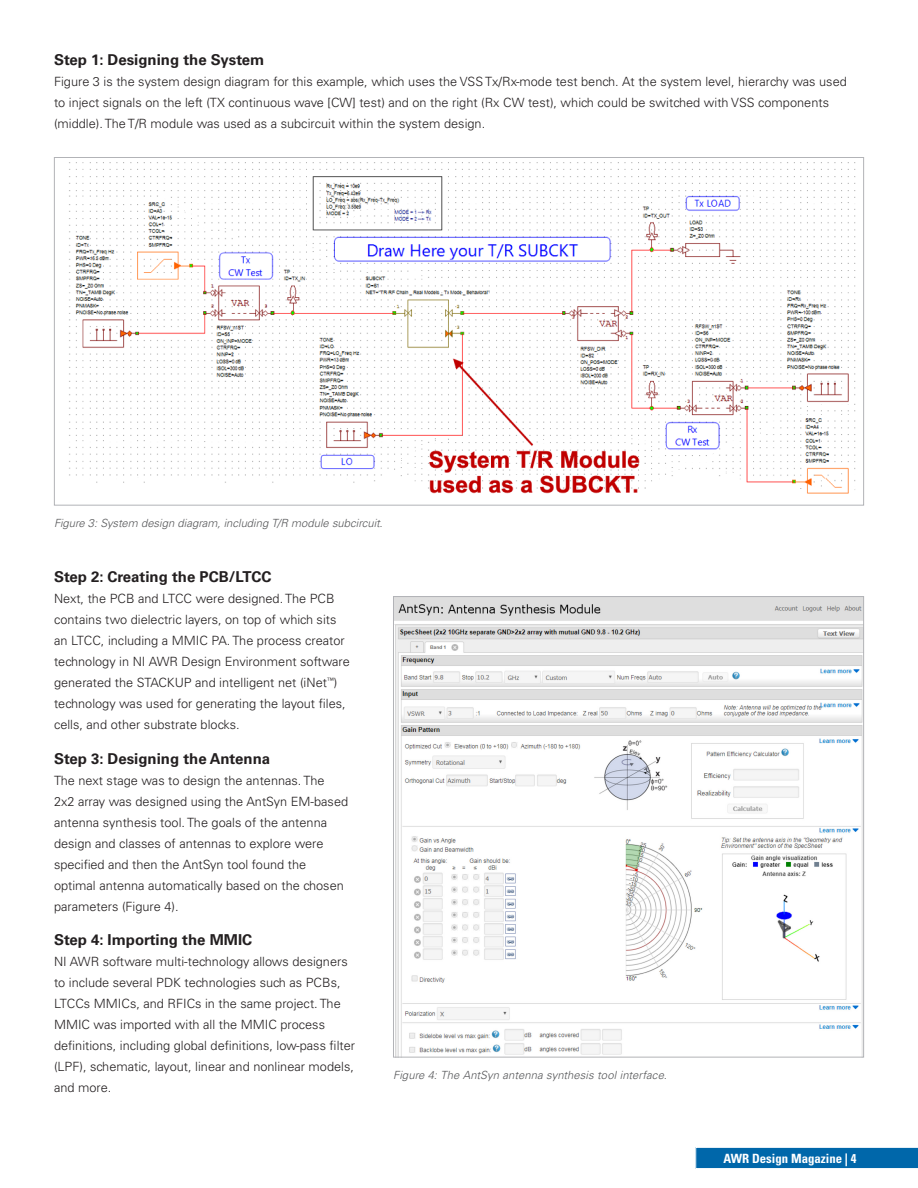
<style>
.page{position:relative;width:918px;height:1188px;background:#fff}
.page>*{position:absolute;margin:0;border:0;box-sizing:border-box;transform-origin:0 0}
.Body{font:700 15px "Univers LT Std";color:#231f20}
.Body-2{font:300 12.75px/21px "Univers LT Std";color:#231f20}
.t1{font:700 condensed 12.75px "Univers LT Std";color:#fff}
.t2{font:italic 300 11.25px "Univers LT Std";color:#57585a}
</style>
<div class="page">
<img style="left:69px;top:162px;width:787px;height:332px">
<img style="left:395px;top:598px;width:467px;height:458px">
<svg style="left:695px;top:1147px;width:223px;height:22px;background:#1674b1"></svg>
<p class="Body" style="left:54px;top:51px;width:212px">Step 1: Designing the System</p>
<p class="Body-2" style="left:54px;top:71px;width:794px">Figure 3 is the system design diagram for this example, which uses the VSS Tx/Rx-mode test bench. At the system level, hierarchy was used to inject signals on the left (TX continuous wave [CW] test) and on the right (Rx CW test), which could be switched with VSS components (middle). The T/R module was used as a subcircuit within the system design.</p>
<p class="t2" style="left:54px;top:516px;width:330px">Figure 3: System design diagram, including T/R module subcircuit.</p>
<p class="Body" style="left:54px;top:568px;width:219px">Step 2: Creating the PCB/LTCC</p>
<p class="Body-2" style="left:54px;top:588px;width:297px">Next, the PCB and LTCC were designed. The PCB contains two dielectric layers, on top of which sits an LTCC, including a MMIC PA. The process creator technology in NI AWR Design Environment software generated the STACKUP and intelligent net (iNet<sup>™</sup>) technology was used for generating the layout files, cells, and other substrate blocks.</p>
<p class="Body" style="left:54px;top:750px;width:218px">Step 3: Designing the Antenna</p>
<p class="Body-2" style="left:54px;top:770px;width:296px">The next stage was to design the antennas. The 2x2 array was designed using the AntSyn EM-based antenna synthesis tool. The goals of the antenna design and classes of antennas to explore were specified and then the AntSyn tool found the optimal antenna automatically based on the chosen parameters (Figure 4).</p>
<p class="Body" style="left:54px;top:931px;width:200px">Step 4: Importing the MMIC</p>
<p class="Body-2" style="left:54px;top:951px;width:303px">NI AWR software multi-technology allows designers to include several PDK technologies such as PCBs, LTCCs MMICs, and RFICs in the same project. The MMIC was imported with all the MMIC process definitions, including global definitions, low-pass filter (LPF), schematic, layout, linear and nonlinear models, and more.</p>
<p class="t2" style="left:393px;top:1068px;width:275px">Figure 4: The AntSyn antenna synthesis tool interface.</p>
<p class="t1" style="left:724px;top:1150px;width:135px">AWR Design Magazine | 4</p>
</div>
